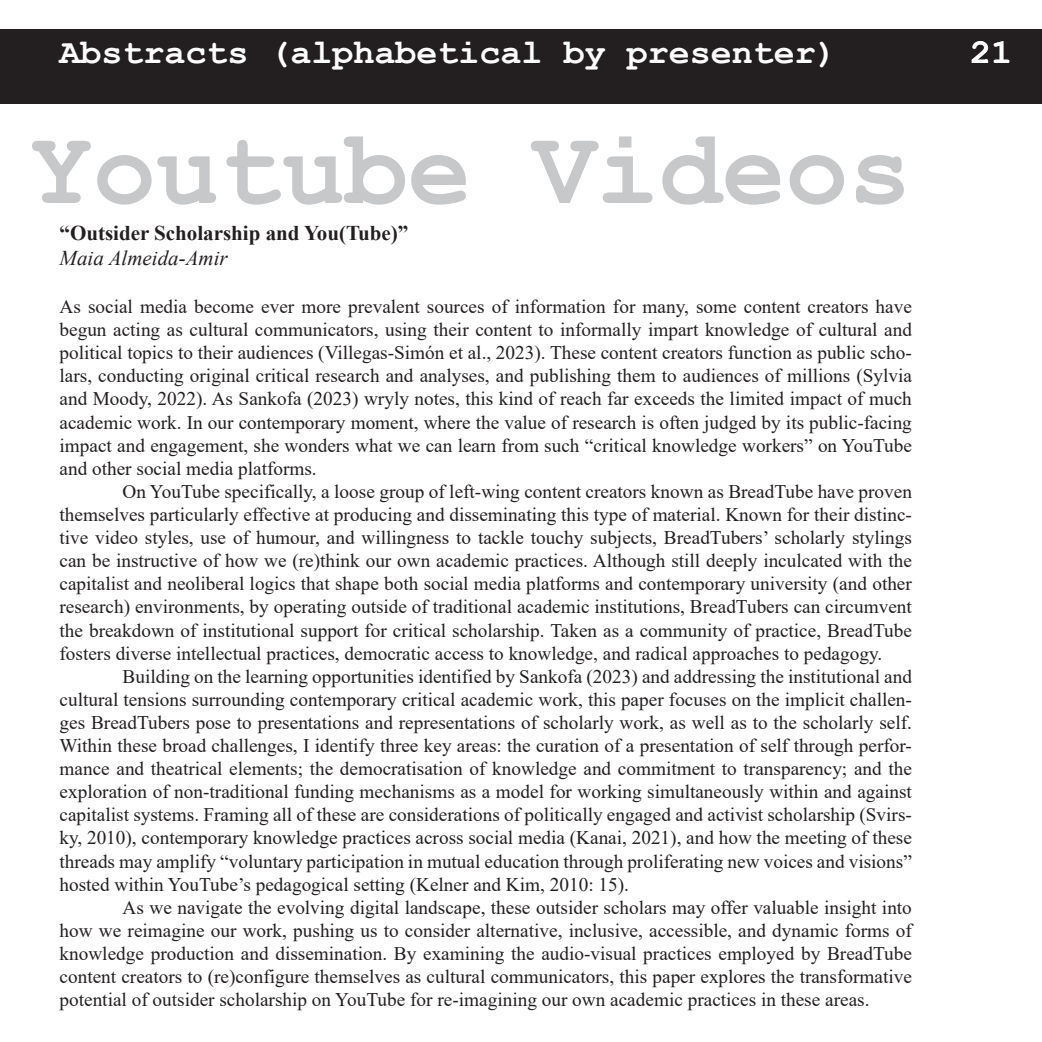
<style>
.page{position:relative;width:1042px;height:1042px;background:#fff}
.page>*{position:absolute;margin:0;border:0;box-sizing:border-box;transform-origin:0 0}
.t1{font:700 105px "Courier New";color:#c7c8ca}
.t2{font:700 35px "Courier New";color:#fff}
.t3{font:700 21px "Times New Roman";color:#231f20}
.t4{font:italic 21px "Times New Roman";color:#231f20}
.t5{font:19.25px/23.1px "Times New Roman";color:#231f20;text-align:justify}
</style>
<div class="page">
<div style="left:0;top:30px;width:1042px;height:74px;background:#231f20"></div>
<h2 class="t2" style="left:60px;top:30px;width:779px">Abstracts (alphabetical by presenter)</h2>
<h1 class="t1" style="left:30px;top:105px;width:883px">Youtube Videos</h1>
<p class="t3" style="left:60px;top:217px;width:350px">“Outsider Scholarship and You(Tube)”</p>
<p class="t4" style="left:60px;top:243px;width:170px">Maia Almeida-Amir</p>
<p class="t5" style="left:60px;top:294px;width:854px">As social media become ever more prevalent sources of information for many, some content creators have begun acting as cultural communicators, using their content to informally impart knowledge of cultural and political topics to their audiences (Villegas-Simón et al., 2023). These content creators function as public scho&shy;lars, conducting original critical research and analyses, and publishing them to audiences of millions (Sylvia and Moody, 2022). As Sankofa (2023) wryly notes, this kind of reach far exceeds the limited impact of much academic work. In our contemporary moment, where the value of research is often judged by its public-facing impact and engagement, she wonders what we can learn from such “critical knowledge workers” on YouTube and other social media platforms.</p>
<p class="t5" style="left:60px;top:479px;width:854px;text-indent:63px">On YouTube specifically, a loose group of left-wing content creators known as BreadTube have proven themselves particularly effective at producing and disseminating this type of material. Known for their distinc&shy;tive video styles, use of humour, and willingness to tackle touchy subjects, BreadTubers’ scholarly stylings can be instructive of how we (re)think our own academic practices. Although still deeply inculcated with the capitalist and neoliberal logics that shape both social media platforms and contemporary university (and other research) environments, by operating outside of traditional academic institutions, BreadTubers can circumvent the breakdown of institutional support for critical scholarship. Taken as a community of practice, BreadTube fosters diverse intellectual practices, democratic access to knowledge, and radical approaches to pedagogy.</p>
<p class="t5" style="left:60px;top:664px;width:854px;text-indent:63px">Building on the learning opportunities identified by Sankofa (2023) and addressing the institutional and cultural tensions surrounding contemporary critical academic work, this paper focuses on the implicit challen&shy;ges BreadTubers pose to presentations and representations of scholarly work, as well as to the scholarly self.<br>Within these broad challenges, I identify three key areas: the curation of a presentation of self through perfor&shy;mance and theatrical elements; the democratisation of knowledge and commitment to transparency; and the exploration of non-traditional funding mechanisms as a model for working simultaneously within and against capitalist systems. Framing all of these are considerations of politically engaged and activist scholarship (Svirs&shy;ky, 2010), contemporary knowledge practices across social media (Kanai, 2021), and how the meeting of these threads may amplify “voluntary participation in mutual education through proliferating new voices and visions” hosted within YouTube’s pedagogical setting (Kelner and Kim, 2010: 15).</p>
<p class="t5" style="left:60px;top:895px;width:854px;text-indent:63px">As we navigate the evolving digital landscape, these outsider scholars may offer valuable insight into how we reimagine our work, pushing us to consider alternative, inclusive, accessible, and dynamic forms of knowledge production and dissemination. By examining the audio-visual practices employed by BreadTube content creators to (re)configure themselves as cultural communicators, this paper explores the transformative potential of outsider scholarship on YouTube for re-imagining our own academic practices in these areas.</p>
<h2 class="t2" style="left:970px;top:30px;width:43px">21</h2>
</div>
